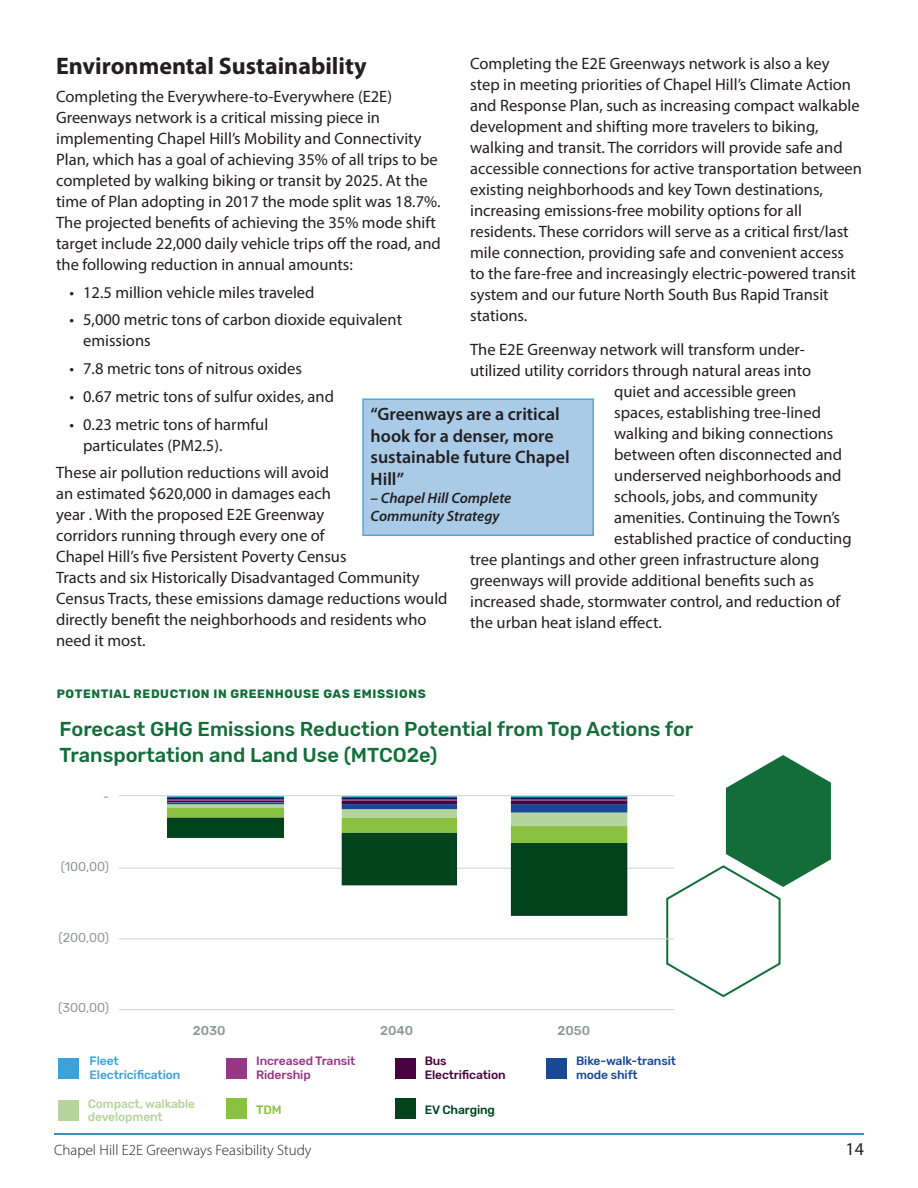
<style>
.page{position:relative;width:918px;height:1188px;background:#fff}
.page>*{position:absolute;margin:0;border:0;box-sizing:border-box;transform-origin:0 0}
.t1{font:500 24.15px "Rubik";color:#231f20}
.Subhead{font:700 24px "Myriad Pro";color:#231f20}
.t2{font:500 20.1px/25.5px "Rubik";color:#126d39}
.Pullquote{font:600 18px/21.6px "Myriad Pro";color:#231f20}
.t3{font:18px "Myriad Pro";color:#231f20}
.Body_Text{font:16.5px/21px "Myriad Pro";color:#231f20}
.t4{font:300 15px "Myriad Pro";color:#231f20}
.Pullquote-2{font:italic 600 15px/18px "Myriad Pro";color:#231f20}
.t5{font:12.75px "Rubik";color:#939598}
.t6{font:500 12.75px "Rubik";color:#939598}
.t7{font:700 12.15px "Rubik";letter-spacing:.05em;color:#126d39}
.t8{font:12.15px "Rubik";color:#231f20}
.t9{font:500 12.15px/13.5px "Rubik";letter-spacing:-.01em;color:#b4d59e}
.t10{font:500 12.15px/13.5px "Rubik";letter-spacing:-.01em;color:#194894}
.t11{font:500 12.15px/13.5px "Rubik";letter-spacing:-.01em;color:#963885}
.t12{font:500 12.15px/13.5px "Rubik";letter-spacing:-.01em;color:#3ea2da}
.t13{font:500 12.15px/13.5px "Rubik";letter-spacing:-.01em;color:#49033f}
.t14{font:500 12.15px "Rubik";letter-spacing:-.01em;color:#00431c}
.t15{font:500 12.15px "Rubik";color:#89c140}
</style>
<div class="page">
<hr style="left:54px;top:1133px;width:810px;height:2px;background:#0168b3">
<div style="left:363px;top:399px;width:230px;height:136px;background:#a9cbe8"></div>
<div style="left:362px;top:398px;width:232px;height:138px;border:2px solid #58a5d5"></div>
<hr style="left:119px;top:795px;width:555px;height:1px;background:#d1d2d4">
<div style="left:58px;top:1058px;width:21px;height:21px;background:#3ea2da"></div>
<div style="left:58px;top:1101px;width:21px;height:20px;background:#b4d59e"></div>
<hr style="left:119px;top:868px;width:555px;height:1px;background:#d1d2d4">
<hr style="left:119px;top:939px;width:555px;height:1px;background:#d1d2d4">
<hr style="left:119px;top:1009px;width:555px;height:1px;background:#d1d2d4">
<svg style="left:140px;top:755px;width:691px;height:364px"></svg>
<p class="Body_Text" style="left:470px;top:52px;width:393px">Completing the E2E Greenways network is also a key step in meeting priorities of Chapel Hill’s Climate Action and Response Plan, such as increasing compact walkable development and shifting more travelers to biking, walking and transit. The corridors will provide safe and accessible connections for active transportation between existing neighborhoods and key Town destinations, increasing emissions-free mobility options for all residents. These corridors will serve as a critical first/last mile connection, providing safe and convenient access to the fare-free and increasingly electric-powered transit system and our future North South Bus Rapid Transit stations.</p>
<p class="Body_Text" style="left:470px;top:339px;width:336px">The E2E Greenway network will transform under-</p>
<p class="Body_Text" style="left:470px;top:360px;width:343px">utilized utility corridors through natural areas into</p>
<p class="Body_Text" style="left:614px;top:381px;width:184px">quiet and accessible green</p>
<p class="Body_Text" style="left:614px;top:402px;width:208px">spaces, establishing tree-lined</p>
<p class="Body_Text" style="left:614px;top:423px;width:221px">walking and biking connections</p>
<p class="Body_Text" style="left:614px;top:444px;width:229px">between often disconnected and</p>
<p class="Body_Text" style="left:614px;top:465px;width:229px">underserved neighborhoods and</p>
<p class="Body_Text" style="left:614px;top:486px;width:205px">schools, jobs, and community</p>
<p class="Body_Text" style="left:614px;top:507px;width:227px">amenities. Continuing the Town’s</p>
<p class="Body_Text" style="left:614px;top:528px;width:239px">established practice of conducting</p>
<p class="Body_Text" style="left:470px;top:549px;width:351px">tree plantings and other green infrastructure along</p>
<p class="Body_Text" style="left:470px;top:570px;width:345px">greenways will provide additional benefits such as</p>
<p class="Body_Text" style="left:470px;top:591px;width:372px">increased shade, stormwater control, and reduction of</p>
<p class="Body_Text" style="left:470px;top:612px;width:193px">the urban heat island effect.</p>
<p class="Subhead" style="left:56px;top:50px;width:312px">Environmental Sustainability</p>
<p class="Body_Text" style="left:56px;top:86px;width:386px">Completing the Everywhere-to-Everywhere (E2E)<br>Greenways network is a critical missing piece in implementing Chapel Hill’s Mobility and Connectivity Plan, which has a goal of achieving 35% of all trips to be completed by walking biking or transit by 2025. At the time of Plan adopting in 2017 the mode split was 18.7%.<br>The projected benefits of achieving the 35% mode shift target include 22,000 daily vehicle trips off the road, and the following reduction in annual amounts:</p>
<p class="Body_Text" style="left:70px;top:281px;width:246px">• 12.5 million vehicle miles traveled</p>
<p class="Body_Text" style="left:83px;top:309px;width:320px;text-indent:-14px">• 5,000 metric tons of carbon dioxide equivalent emissions</p>
<p class="Body_Text" style="left:70px;top:358px;width:234px">• 7.8 metric tons of nitrous oxides</p>
<p class="Body_Text" style="left:70px;top:386px;width:266px">• 0.67 metric tons of sulfur oxides, and</p>
<p class="Body_Text" style="left:83px;top:413px;width:187px;text-indent:-14px">• 0.23 metric tons of harmful particulates (PM2.5).</p>
<p class="Body_Text" style="left:56px;top:462px;width:393px">These air pollution reductions will avoid<br>an estimated $620,000 in damages each<br>year . With the proposed E2E Greenway<br>corridors running through every one of<br>Chapel Hill’s five Persistent Poverty Census<br>Tracts and six Historically Disadvantaged Community Census Tracts, these emissions damage reductions would directly benefit the neighborhoods and residents who need it most.</p>
<p class="Pullquote" style="left:371px;top:403px;width:201px">“Greenways are a critical hook for a denser, more sustainable future Chapel<br>Hill”</p>
<p class="Pullquote-2" style="left:371px;top:489px;width:142px">– Chapel Hill Complete<br>Community Strategy</p>
<p class="t1" style="left:137px;top:602px;width:312px">Transportation &amp; Land Use</p>
<p class="t7" style="left:57px;top:687px;width:370px">POTENTIAL REDUCTION IN GREENHOUSE GAS EMISSIONS</p>
<p class="t2" style="left:60px;top:717px;width:635px">Forecast GHG Emissions Reduction Potential from Top Actions for<br>Transportation and Land Use (MTCO2e)</p>
<p class="t5" style="left:103px;top:789px;width:8px">-</p>
<p class="t5" style="left:61px;top:860px;width:50px">(100,00)</p>
<p class="t5" style="left:59px;top:930px;width:52px">(200,00)</p>
<p class="t5" style="left:58px;top:1000px;width:52px">(300,00)</p>
<p class="t6" style="left:193px;top:1024px;width:34px">2030</p>
<p class="t6" style="left:380px;top:1024px;width:35px">2040</p>
<p class="t6" style="left:558px;top:1024px;width:34px">2050</p>
<p class="t12" style="left:90px;top:1055px;width:92px">Fleet<br>Electricification</p>
<p class="t11" style="left:256px;top:1055px;width:101px">Increased Transit<br>Ridership</p>
<p class="t13" style="left:425px;top:1055px;width:82px">Bus<br>Electrification</p>
<p class="t10" style="left:576px;top:1055px;width:101px">Bike-walk-transit mode shift</p>
<p class="t9" style="left:88px;top:1097px;width:109px">Compact, walkable development</p>
<p class="t15" style="left:256px;top:1103px;width:27px">TDM</p>
<p class="t14" style="left:425px;top:1103px;width:72px">EV Charging</p>
<p class="t4" style="left:54px;top:1141px;width:259px">Chapel Hill E2E Greenways Feasibility Study</p>
<p class="t3" style="left:846px;top:1138px;width:20px">14</p>
<p class="t8" style="left:56px;top:1147px;width:195px">Transportation &amp; Land Use Metrics</p>
</div>
